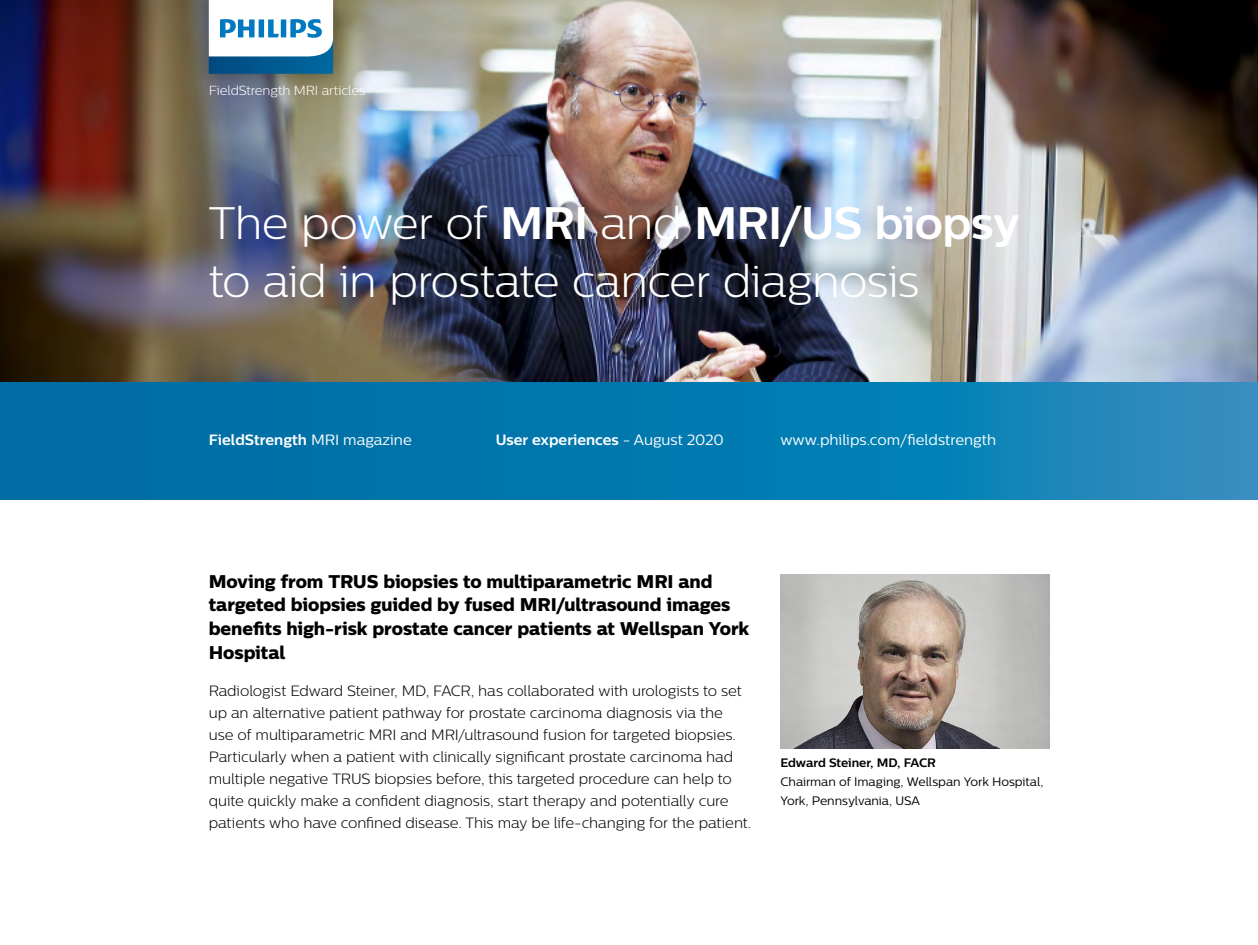
<style>
.page{position:relative;width:1258px;height:945px;background:#fff}
.page>*{position:absolute;margin:0;border:0;box-sizing:border-box;transform-origin:0 0}
.t1{font:300 45.5px/57.8px "Centrale Sans";letter-spacing:-.02em;color:#fff}
.t2{font:18.38px/23.6px "Centrale Sans X Bold";letter-spacing:-.005em;color:#000}
.t3{font:300 14.88px/21.9px "Centrale Sans";letter-spacing:-.005em;color:#000}
.t4{font:700 14.88px "Centrale Sans";color:#fff}
.t5{font:14.88px "Centrale Sans";color:#fff}
.t6{font:300 13.12px "Centrale Sans";letter-spacing:-.005em;color:#fff}
.t7{font:12.25px/19.2px "Centrale Sans";letter-spacing:-.005em;color:#000}
.t8{font:700 12.25px "Centrale Sans";letter-spacing:-.01em;color:#000}
.s1{font-weight:700}
.s2{font-weight:400}
</style>
<div class="page">
<img style="left:0;top:0;width:1257px;height:382px">
<svg style="left:0;top:382px;width:1257px;height:118px;background:#087aaf"></svg>
<img style="left:780px;top:574px;width:269px;height:175px">
<div style="left:191px;top:0;width:160px;height:92px;background:#000;opacity:.35"></div>
<svg style="left:209px;top:56px;width:124px;height:18px;background:#065c91"></svg>
<svg style="left:209px;top:0;width:124px;height:56px"></svg>
<p class="t6" style="left:209px;top:83px;width:158px">FieldStrength MRI articles</p>
<h1 class="t1" style="left:209px;top:194px;width:812px">The power of <span class="s1">MRI</span> and <span class="s1">MRI/US biopsy </span>to aid in prostate cancer diagnosis</h1>
<p class="t4" style="left:209px;top:431px;width:204px">FieldStrength <span class="s2">MRI magazine</span></p>
<p class="t4" style="left:496px;top:431px;width:229px">User experiences <span class="s2">- August 2020</span></p>
<p class="t5" style="left:780px;top:431px;width:217px">www.philips.com/fieldstrength</p>
<p class="t2" style="left:209px;top:569px;width:542px">Moving from TRUS biopsies to multiparametric MRI and targeted biopsies guided by fused MRI/ultrasound images benefits high-risk prostate cancer patients at Wellspan York Hospital</p>
<p class="t3" style="left:209px;top:680px;width:544px">Radiologist Edward Steiner, MD, FACR, has collaborated with urologists to set up an alternative patient pathway for prostate carcinoma diagnosis via the use of multiparametric MRI and MRI/ultrasound fusion for targeted biopsies.<br>Particularly when a patient with clinically significant prostate carcinoma had multiple negative TRUS biopsies before, this targeted procedure can help to quite quickly make a confident diagnosis, start therapy and potentially cure patients who have confined disease. This may be life-changing for the patient.</p>
<p class="t8" style="left:780px;top:755px;width:157px">Edward Steiner, MD, FACR</p>
<p class="t7" style="left:780px;top:772px;width:264px">Chairman of Imaging, Wellspan York Hospital,<br>York, Pennsylvania, USA</p>
</div>
